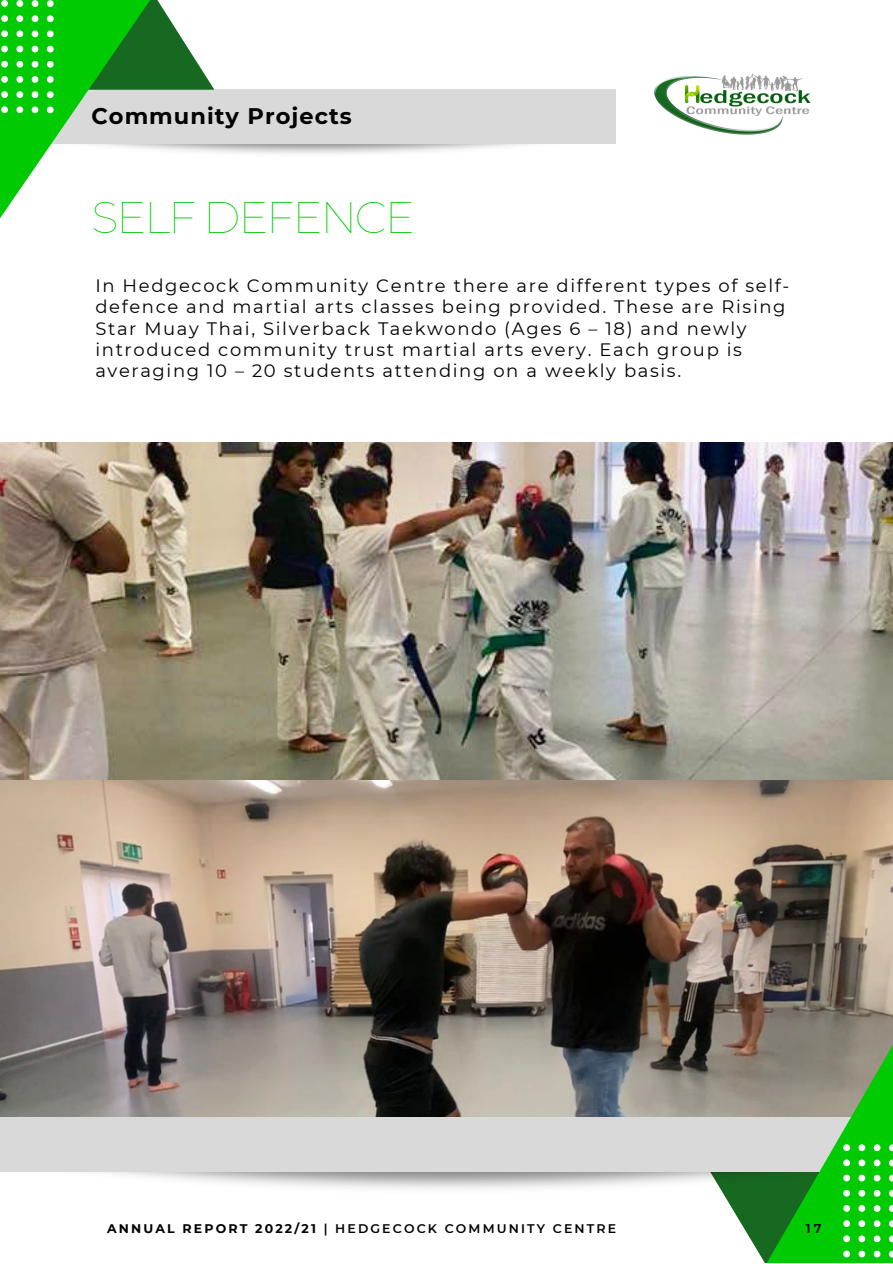
<style>
.page{position:relative;width:893px;height:1264px;background:#fff}
.page>*{position:absolute;margin:0;border:0;box-sizing:border-box;transform-origin:0 0}
.t1{font:100 45.15px "Montserrat";letter-spacing:-.05em;color:#00cb02}
.t2{font:700 22.5px "Montserrat";letter-spacing:.045em;color:#000}
.t3{font:18px/21.3px "Montserrat";letter-spacing:.09em;color:#000}
.t4{font:600 12.75px "Montserrat";color:#000}
.t5{font:600 12.45px "Montserrat";letter-spacing:.17em;color:#000}
.s1{font-weight:700}
</style>
<div class="page">
<div style="left:0;top:90px;width:615px;height:54px;background:#d9d9d9"></div>
<svg style="left:203px;top:72px;width:11px;height:18px"></svg>
<svg style="left:0;top:0;width:203px;height:219px"></svg>
<svg style="left:1px;top:0;width:7px;height:7px"></svg>
<svg style="left:1px;top:15px;width:7px;height:7px"></svg>
<svg style="left:1px;top:30px;width:7px;height:7px"></svg>
<svg style="left:1px;top:46px;width:7px;height:6px"></svg>
<svg style="left:1px;top:61px;width:7px;height:7px"></svg>
<svg style="left:1px;top:76px;width:7px;height:7px"></svg>
<svg style="left:1px;top:91px;width:7px;height:7px"></svg>
<svg style="left:1px;top:106px;width:7px;height:7px"></svg>
<svg style="left:16px;top:0;width:7px;height:7px"></svg>
<svg style="left:16px;top:15px;width:7px;height:7px"></svg>
<svg style="left:16px;top:30px;width:7px;height:7px"></svg>
<svg style="left:16px;top:46px;width:7px;height:6px"></svg>
<svg style="left:16px;top:61px;width:7px;height:7px"></svg>
<svg style="left:16px;top:76px;width:7px;height:7px"></svg>
<svg style="left:16px;top:91px;width:7px;height:7px"></svg>
<svg style="left:16px;top:106px;width:7px;height:7px"></svg>
<svg style="left:32px;top:0;width:6px;height:7px"></svg>
<svg style="left:32px;top:15px;width:6px;height:7px"></svg>
<svg style="left:32px;top:31px;width:6px;height:6px"></svg>
<svg style="left:32px;top:46px;width:6px;height:6px"></svg>
<svg style="left:32px;top:61px;width:6px;height:7px"></svg>
<svg style="left:32px;top:76px;width:6px;height:7px"></svg>
<svg style="left:32px;top:91px;width:6px;height:7px"></svg>
<svg style="left:32px;top:106px;width:6px;height:7px"></svg>
<svg style="left:47px;top:0;width:7px;height:7px"></svg>
<svg style="left:47px;top:15px;width:7px;height:7px"></svg>
<svg style="left:47px;top:31px;width:7px;height:6px"></svg>
<svg style="left:47px;top:46px;width:7px;height:6px"></svg>
<svg style="left:47px;top:61px;width:7px;height:7px"></svg>
<svg style="left:47px;top:76px;width:7px;height:7px"></svg>
<svg style="left:47px;top:91px;width:7px;height:7px"></svg>
<svg style="left:47px;top:106px;width:7px;height:7px"></svg>
<img style="left:654px;top:74px;width:157px;height:61px">
<img style="left:0;top:442px;width:892px;height:675px">
<div style="left:0;top:1117px;width:892px;height:54px;background:#d9d9d9"></div>
<svg style="left:756px;top:892px;width:136px;height:252px;background:#7d846b"></svg>
<svg style="left:701px;top:1144px;width:191px;height:118px"></svg>
<p class="t2" style="left:91px;top:102px;width:262px">Community Projects</p>
<h1 class="t1" style="left:91px;top:189px;width:325px">SELF DEFENCE</h1>
<p class="t3" style="left:95px;top:275px;width:695px">In Hedgecock Community Centre there are different types of self&shy;defence and martial arts classes being provided. These are Rising Star Muay Thai, Silverback Taekwondo (Ages 6 – 18) and newly introduced community trust martial arts every. Each group is averaging 10 – 20 students attending on a weekly basis.</p>
<p class="t5" style="left:107px;top:1220px;width:510px"><span class="s1">ANNUAL REPORT 2022/21</span> | HEDGECOCK COMMUNITY CENTRE</p>
<p class="t4" style="left:805px;top:1220px;width:17px">17</p>
</div>
